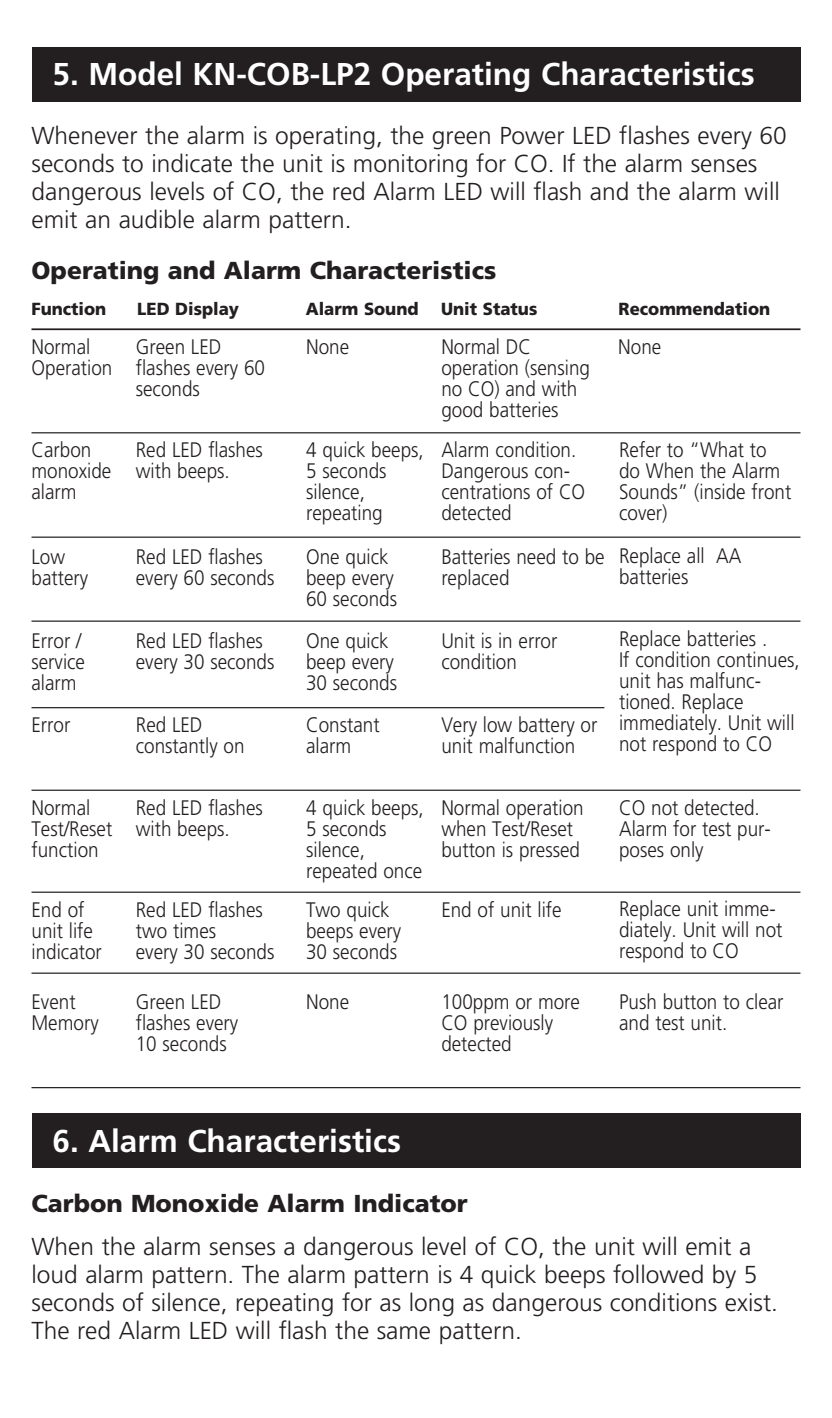
<style>
.page{position:relative;width:832px;height:1418px;background:#fff}
.page>*{position:absolute;margin:0;border:0;box-sizing:border-box;transform-origin:0 0}
.t1{font:700 31.5px "Frutiger";color:#fff}
.t2{font:300 24.5px/28px "Frutiger";color:#231f20}
.t3{font:900 24.5px "Frutiger";color:#231f20}
.t4{font:300 21px/21px "Frutiger";color:#231f20;scale:.9 1}
.t5{font:900 17.5px "Frutiger";color:#231f20;scale:.95 1}
</style>
<div class="page">
<div style="left:32px;top:47px;width:768px;height:54px;background:#231f20"></div>
<hr style="left:32px;top:536px;width:768px;height:2px;background:#231f20">
<hr style="left:32px;top:620px;width:768px;height:2px;background:#231f20">
<hr style="left:32px;top:328px;width:768px;height:2px;background:#231f20">
<hr style="left:32px;top:432px;width:768px;height:1px;background:#231f20">
<hr style="left:32px;top:707px;width:572px;height:1px;background:#231f20">
<hr style="left:32px;top:789px;width:768px;height:2px;background:#231f20">
<hr style="left:32px;top:891px;width:768px;height:1px;background:#231f20">
<hr style="left:32px;top:972px;width:768px;height:1px;background:#231f20">
<hr style="left:32px;top:1087px;width:768px;height:1px;background:#231f20">
<div style="left:32px;top:1113px;width:768px;height:54px;background:#231f20"></div>
<h1 class="t1" style="left:52px;top:55px;width:703px">5. Model KN-COB-LP2 Operating Characteristics</h1>
<p class="t2" style="left:32px;top:122px;width:756px">Whenever the alarm is operating, the green Power LED flashes every 60 seconds to indicate the unit is monitoring for CO. If the alarm senses dangerous levels of CO, the red Alarm LED will flash and the alarm will emit an audible alarm pattern.</p>
<p class="t3" style="left:32px;top:255px;width:466px">Operating and Alarm Characteristics</p>
<p class="t5" style="left:32px;top:298px;width:80px">Function</p>
<p class="t5" style="left:137px;top:298px;width:109px">LED Display</p>
<p class="t5" style="left:306px;top:298px;width:120px">Alarm Sound</p>
<p class="t5" style="left:441px;top:298px;width:103px">Unit Status</p>
<p class="t5" style="left:618px;top:298px;width:161px">Recommendation</p>
<p class="t4" style="left:32px;top:336px;width:91px">Normal<br>Operation</p>
<p class="t4" style="left:136px;top:336px;width:145px">Green LED flashes every 60 seconds</p>
<p class="t4" style="left:306px;top:336px;width:49px">None</p>
<p class="t4" style="left:441px;top:336px;width:167px">Normal DC operation (sensing no CO) and with good batteries</p>
<p class="t4" style="left:618px;top:336px;width:49px">None</p>
<p class="t4" style="left:32px;top:440px;width:90px">Carbon monoxide alarm</p>
<p class="t4" style="left:136px;top:440px;width:143px">Red LED flashes with beeps.</p>
<p class="t4" style="left:306px;top:440px;width:132px">4 quick beeps,<br>5 seconds silence, repeating</p>
<p class="t4" style="left:441px;top:440px;width:161px">Alarm condition.<br>Dangerous con&shy;centrations of CO detected</p>
<p class="t4" style="left:619px;top:440px;width:193px">Refer to “What to do When the Alarm<br>Sounds” (inside front cover)</p>
<p class="t4" style="left:32px;top:546px;width:64px">Low battery</p>
<p class="t4" style="left:136px;top:546px;width:156px">Red LED flashes every 60 seconds</p>
<p class="t4" style="left:306px;top:546px;width:102px">One quick beep every<br>60 seconds</p>
<p class="t4" style="left:441px;top:546px;width:183px">Batteries need to be replaced</p>
<p class="t4" style="left:619px;top:546px;width:137px">Replace all AA batteries</p>
<p class="t4" style="left:32px;top:630px;width:61px">Error / service alarm</p>
<p class="t4" style="left:136px;top:630px;width:156px">Red LED flashes every 30 seconds</p>
<p class="t4" style="left:306px;top:630px;width:102px">One quick beep every<br>30 seconds</p>
<p class="t4" style="left:441px;top:630px;width:130px">Unit is in error condition</p>
<p class="t4" style="left:32px;top:714px;width:45px">Error</p>
<p class="t4" style="left:136px;top:714px;width:122px">Red LED constantly on</p>
<p class="t4" style="left:306px;top:714px;width:83px">Constant alarm</p>
<p class="t4" style="left:441px;top:714px;width:175px">Very low battery or unit malfunction</p>
<p class="t4" style="left:619px;top:628px;width:202px">Replace batteries .<br>If condition continues, unit has malfunc&shy;tioned. Replace immediately. Unit will not respond to CO</p>
<p class="t4" style="left:32px;top:797px;width:91px">Normal<br>Test/Reset function</p>
<p class="t4" style="left:136px;top:797px;width:143px">Red LED flashes with beeps.</p>
<p class="t4" style="left:306px;top:797px;width:132px">4 quick beeps,<br>5 seconds silence, repeated once</p>
<p class="t4" style="left:441px;top:797px;width:160px">Normal operation when Test/Reset button is pressed</p>
<p class="t4" style="left:619px;top:797px;width:170px">CO not detected.<br>Alarm for test pur&shy;poses only</p>
<p class="t4" style="left:32px;top:899px;width:80px">End of unit life indicator</p>
<p class="t4" style="left:136px;top:899px;width:156px">Red LED flashes two times<br>every 30 seconds</p>
<p class="t4" style="left:306px;top:899px;width:107px">Two quick beeps every<br>30 seconds</p>
<p class="t4" style="left:441px;top:899px;width:135px">End of unit life</p>
<p class="t4" style="left:619px;top:898px;width:183px">Replace unit imme&shy;diately. Unit will not respond to CO</p>
<p class="t4" style="left:32px;top:992px;width:76px">Event<br>Memory</p>
<p class="t4" style="left:136px;top:992px;width:115px">Green LED flashes every<br>10 seconds</p>
<p class="t4" style="left:306px;top:992px;width:49px">None</p>
<p class="t4" style="left:441px;top:992px;width:156px">100ppm or more<br>CO previously detected</p>
<p class="t4" style="left:619px;top:992px;width:184px">Push button to clear and test unit.</p>
<h1 class="t1" style="left:52px;top:1122px;width:350px">6. Alarm Characteristics</h1>
<p class="t3" style="left:32px;top:1188px;width:438px">Carbon Monoxide Alarm Indicator</p>
<p class="t2" style="left:32px;top:1232px;width:748px">When the alarm senses a dangerous level of CO, the unit will emit a loud alarm pattern. The alarm pattern is 4 quick beeps followed by 5 seconds of silence, repeating for as long as dangerous conditions exist.<br>The red Alarm LED will flash the same pattern.</p>
</div>
